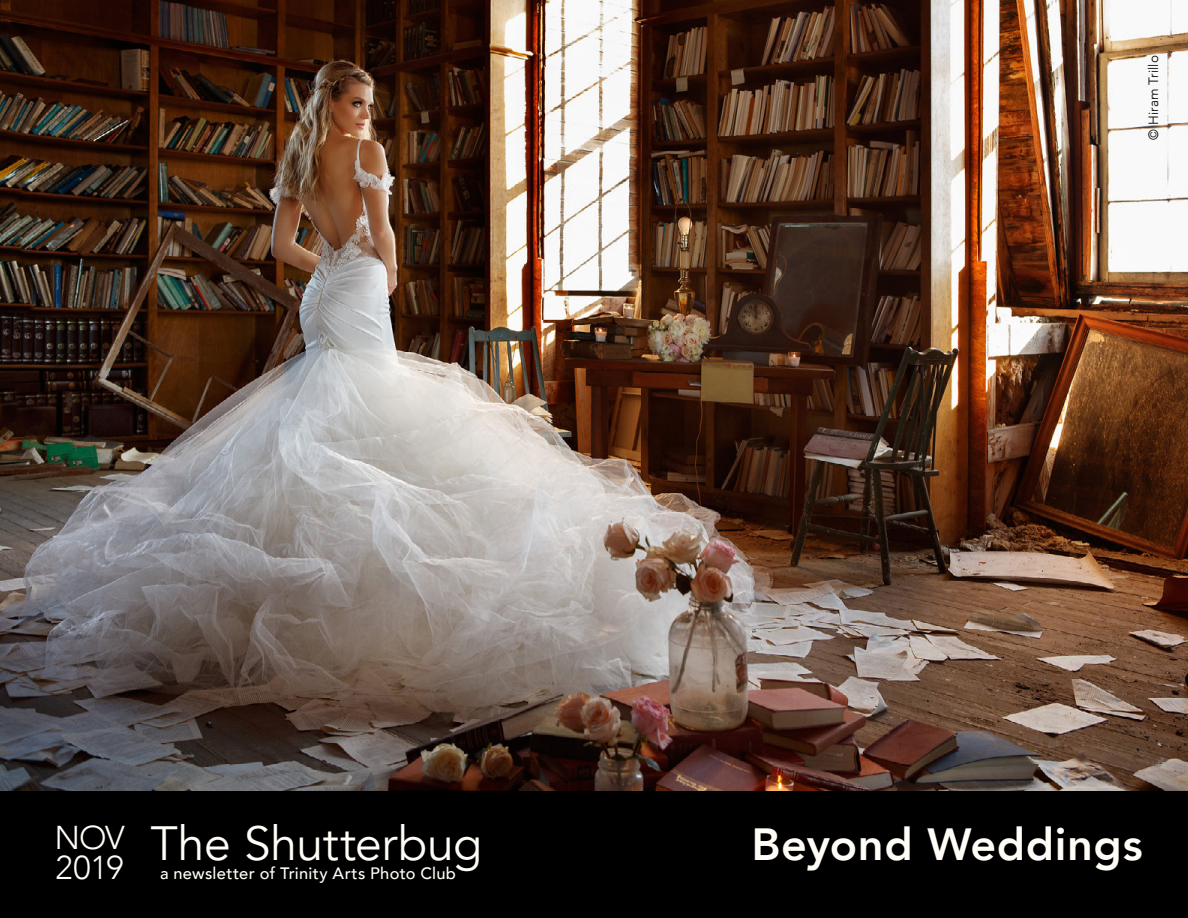
<style>
.page{position:relative;width:1188px;height:918px;background:#fff}
.page>*{position:absolute;margin:0;border:0;box-sizing:border-box;transform-origin:0 0}
.t1{font:48px "Avenir";letter-spacing:-.005em;color:#fffdf6}
.t2{font:800 45px "Avenir";letter-spacing:.01em;color:#fffdf6}
.t3{font:300 33px "Avenir";color:#fffdf6}
.t4{font:500 16.5px "Avenir";letter-spacing:.015em;color:#fffdf6}
.t5{font:300 13.5px "Avenir";letter-spacing:.01em;color:#000}
</style>
<div class="page">
<div style="left:0;top:791px;width:1188px;height:127px;background:#000"></div>
<div style="left:46px;top:816px;width:87px;height:80px;background:#000"></div>
<div style="left:45px;top:815px;width:89px;height:81px;border:2px solid #000"></div>
<img style="left:0;top:0;width:1188px;height:791px">
<h1 class="t1" style="left:54px;top:815px;width:430px"><sup>NOV</sup> The Shutterbug</h1>
<h3 class="t3" style="left:56px;top:848px;width:69px">2019</h3>
<p class="t4" style="left:160px;top:859px;width:297px">a newsletter of Trinity Arts Photo Club</p>
<p class="t5" style="left:1146px;top:140px;width:86px;rotate:-90deg">© Hiram Trillo</p>
<h2 class="t2" style="left:752px;top:810px;width:393px">Beyond Weddings</h2>
</div>
